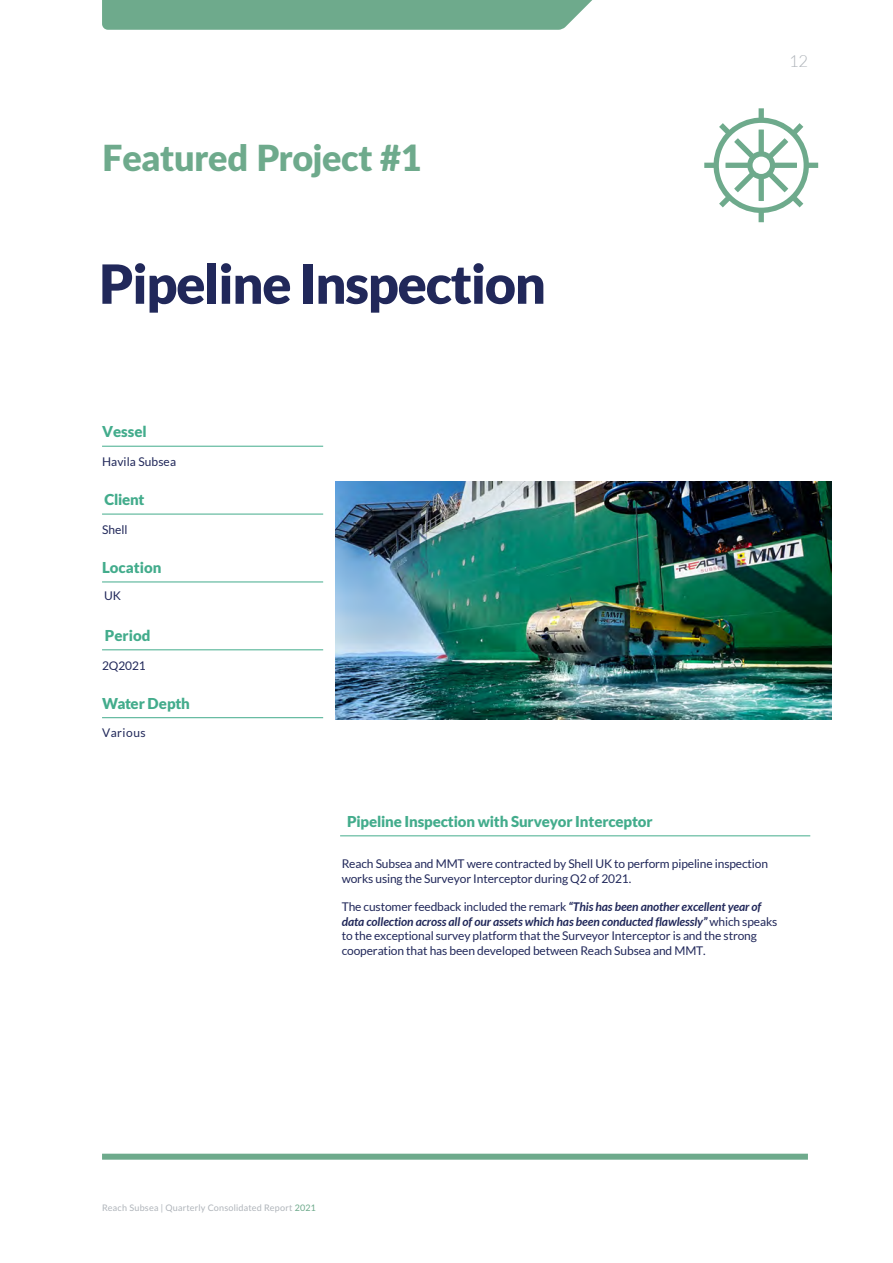
<style>
.page{position:relative;width:893px;height:1263px;background:#fff}
.page>*{position:absolute;margin:0;border:0;box-sizing:border-box;transform-origin:0 0}
.t1{font:900 54px "Lato";letter-spacing:-.025em;color:#21285a}
.t2{font:900 36px "Lato";color:#6eaa8c}
.t3{font:300 16.5px "Lato";color:#afb4ba}
.t4{font:900 15px "Lato";letter-spacing:-.01em;color:#43ac8c}
.t5{font:12px/14.4px "Lato";letter-spacing:-.01em;color:#21285a}
.t6{font:12px "Lato";letter-spacing:.04em;color:#21285a}
.t7{font:9px "Lato";letter-spacing:.025em;color:#afb4ba}
.s1{font-weight:700;font-style:italic}
.s2{color:#6eaa8c}
</style>
<div class="page">
<div style="left:102px;top:1154px;width:706px;height:6px;background:#6eaa8c"></div>
<div style="left:102px;top:0;width:490px;height:30px;background:#6eaa8c"></div>
<svg style="left:704px;top:108px;width:114px;height:114px"></svg>
<hr style="left:340px;top:835px;width:470px;height:1px;background:#43ac8c">
<hr style="left:102px;top:446px;width:221px;height:1px;background:#43ac8c">
<hr style="left:102px;top:514px;width:221px;height:1px;background:#43ac8c">
<hr style="left:102px;top:582px;width:221px;height:1px;background:#43ac8c">
<hr style="left:102px;top:649px;width:221px;height:1px;background:#43ac8c">
<hr style="left:102px;top:717px;width:221px;height:1px;background:#43ac8c">
<img style="left:336px;top:481px;width:496px;height:239px">
<h2 class="t2" style="left:102px;top:131px;width:321px">Featured Project #1</h2>
<h1 class="t1" style="left:99px;top:252px;width:448px">Pipeline Inspection</h1>
<h3 class="t3" style="left:789px;top:49px;width:20px">12</h3>
<p class="t4" style="left:102px;top:423px;width:46px">Vessel</p>
<p class="t5" style="left:102px;top:454px;width:76px">Havila Subsea</p>
<p class="t4" style="left:104px;top:491px;width:42px">Client</p>
<p class="t5" style="left:102px;top:522px;width:27px">Shell</p>
<p class="t4" style="left:102px;top:559px;width:61px">Location</p>
<p class="t5" style="left:104px;top:588px;width:18px">UK</p>
<p class="t4" style="left:105px;top:627px;width:47px">Period</p>
<p class="t5" style="left:102px;top:658px;width:45px">2Q2021</p>
<p class="t4" style="left:102px;top:694px;width:89px">Water Depth</p>
<p class="t6" style="left:102px;top:726px;width:45px">Various</p>
<p class="t4" style="left:347px;top:813px;width:307px">Pipeline Inspection with Surveyor Interceptor</p>
<p class="t5" style="left:342px;top:857px;width:428px">Reach Subsea and MMT were contracted by Shell UK to perform pipeline inspection works using the Surveyor Interceptor during Q2 of 2021.</p>
<p class="t5" style="left:342px;top:900px;width:437px">The customer feedback included the remark <span class="s1">“This has been another excellent year of data collection across all of our assets which has been conducted flawlessly”</span> which speaks to the exceptional survey platform that the Surveyor Interceptor is and the strong cooperation that has been developed between Reach Subsea and MMT.</p>
<p class="t7" style="left:102px;top:1201px;width:215px">Reach Subsea | Quarterly Consolidated Report <span class="s2">2021</span></p>
</div>
